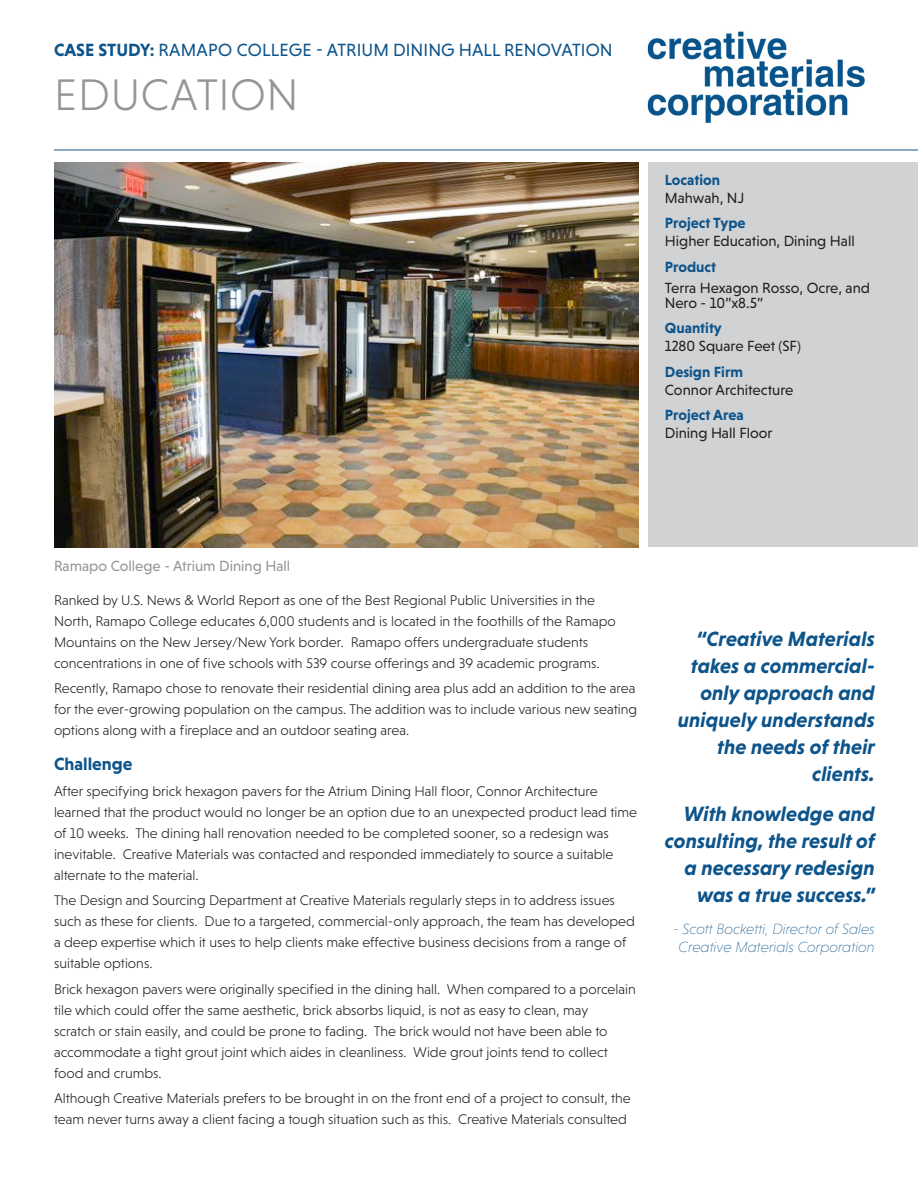
<style>
.page{position:relative;width:918px;height:1188px;background:#fff}
.page>*{position:absolute;margin:0;border:0;box-sizing:border-box;transform-origin:0 0}
.t1{font:300 45px "Niveau Grotesk";letter-spacing:.015em;color:#939598}
.t2{font:italic 700 21px/27px "Niveau Grotesk";color:#0d548b;text-align:right}
.t3{font:18px "Niveau Grotesk";letter-spacing:.005em;color:#0d548b}
.t4{font:700 18px "Niveau Grotesk";color:#0d548b}
.t5{font:15px/15px "Niveau Grotesk";color:#231f20}
.t6{font:italic 200 15px/18px "Niveau Grotesk";color:#0d548b;text-align:center}
.t7{font:700 15px "Niveau Grotesk";color:#0d548b}
.t8{font:15px "Niveau Grotesk";color:#939598}
.t9{font:300 14.25px/21px "Niveau Grotesk";color:#231f20}
.s1{font-weight:700}
</style>
<div class="page">
<div style="left:649px;top:163px;width:269px;height:384px;background:#d1d2d4"></div>
<img style="left:647px;top:31px;width:218px;height:92px">
<hr style="left:54px;top:150px;width:864px;height:1px;background:#0d548b">
<img style="left:54px;top:162px;width:585px;height:385px">
<p class="t3" style="left:54px;top:40px;width:560px"><span class="s1">CASE STUDY:</span> RAMAPO COLLEGE - ATRIUM DINING HALL RENOVATION</p>
<p class="t1" style="left:54px;top:70px;width:246px">EDUCATION</p>
<p class="t7" style="left:665px;top:171px;width:57px">Location</p>
<p class="t5" style="left:665px;top:190px;width:81px">Mahwah, NJ</p>
<p class="t7" style="left:665px;top:214px;width:82px">Project Type</p>
<p class="t5" style="left:665px;top:233px;width:191px">Higher Education, Dining Hall</p>
<p class="t7" style="left:665px;top:258px;width:53px">Product</p>
<p class="t5" style="left:665px;top:280px;width:207px">Terra Hexagon Rosso, Ocre, and<br>Nero - 10”x8.5”</p>
<p class="t7" style="left:665px;top:319px;width:58px">Quantity</p>
<p class="t5" style="left:665px;top:338px;width:138px">1280 Square Feet (SF)</p>
<p class="t7" style="left:665px;top:363px;width:80px">Design Firm</p>
<p class="t5" style="left:665px;top:382px;width:130px">Connor Architecture</p>
<p class="t7" style="left:665px;top:406px;width:80px">Project Area</p>
<p class="t5" style="left:665px;top:425px;width:109px">Dining Hall Floor</p>
<p class="t8" style="left:54px;top:557px;width:238px">Ramapo College - Atrium Dining Hall</p>
<p class="t9" style="left:54px;top:589px;width:563px">Ranked by U.S. News &amp; World Report as one of the Best Regional Public Universities in the North, Ramapo College educates 6,000 students and is located in the foothills of the Ramapo Mountains on the New Jersey/New York border. Ramapo offers undergraduate students concentrations in one of five schools with 539 course offerings and 39 academic programs.</p>
<p class="t9" style="left:54px;top:678px;width:585px">Recently, Ramapo chose to renovate their residential dining area plus add an addition to the area for the ever-growing population on the campus. The addition was to include various new seating options along with a fireplace and an outdoor seating area.</p>
<p class="t4" style="left:54px;top:754px;width:80px">Challenge</p>
<p class="t9" style="left:54px;top:780px;width:584px">After specifying brick hexagon pavers for the Atrium Dining Hall floor, Connor Architecture learned that the product would no longer be an option due to an unexpected product lead time of 10 weeks. The dining hall renovation needed to be completed sooner, so a redesign was inevitable. Creative Materials was contacted and responded immediately to source a suitable alternate to the material.</p>
<p class="t9" style="left:54px;top:890px;width:582px">The Design and Sourcing Department at Creative Materials regularly steps in to address issues such as these for clients. Due to a targeted, commercial-only approach, the team has developed a deep expertise which it uses to help clients make effective business decisions from a range of suitable options.</p>
<p class="t9" style="left:54px;top:978px;width:583px">Brick hexagon pavers were originally specified in the dining hall. When compared to a porcelain tile which could offer the same aesthetic, brick absorbs liquid, is not as easy to clean, may<br>scratch or stain easily, and could be prone to fading. The brick would not have been able to accommodate a tight grout joint which aides in cleanliness. Wide grout joints tend to collect food and crumbs.</p>
<p class="t9" style="left:54px;top:1088px;width:578px">Although Creative Materials prefers to be brought in on the front end of a project to consult, the team never turns away a client facing a tough situation such as this. Creative Materials consulted</p>
<p class="t2" style="left:678px;top:625px;width:199px">“Creative Materials takes a commercial&shy;only approach and uniquely understands the needs of their clients.</p>
<p class="t2" style="left:665px;top:800px;width:212px">With knowledge and consulting, the result of a necessary redesign was a true success.”</p>
<p class="t6" style="left:673px;top:920px;width:203px">- Scott Bocketti, Director of Sales<br>Creative Materials Corporation</p>
</div>
